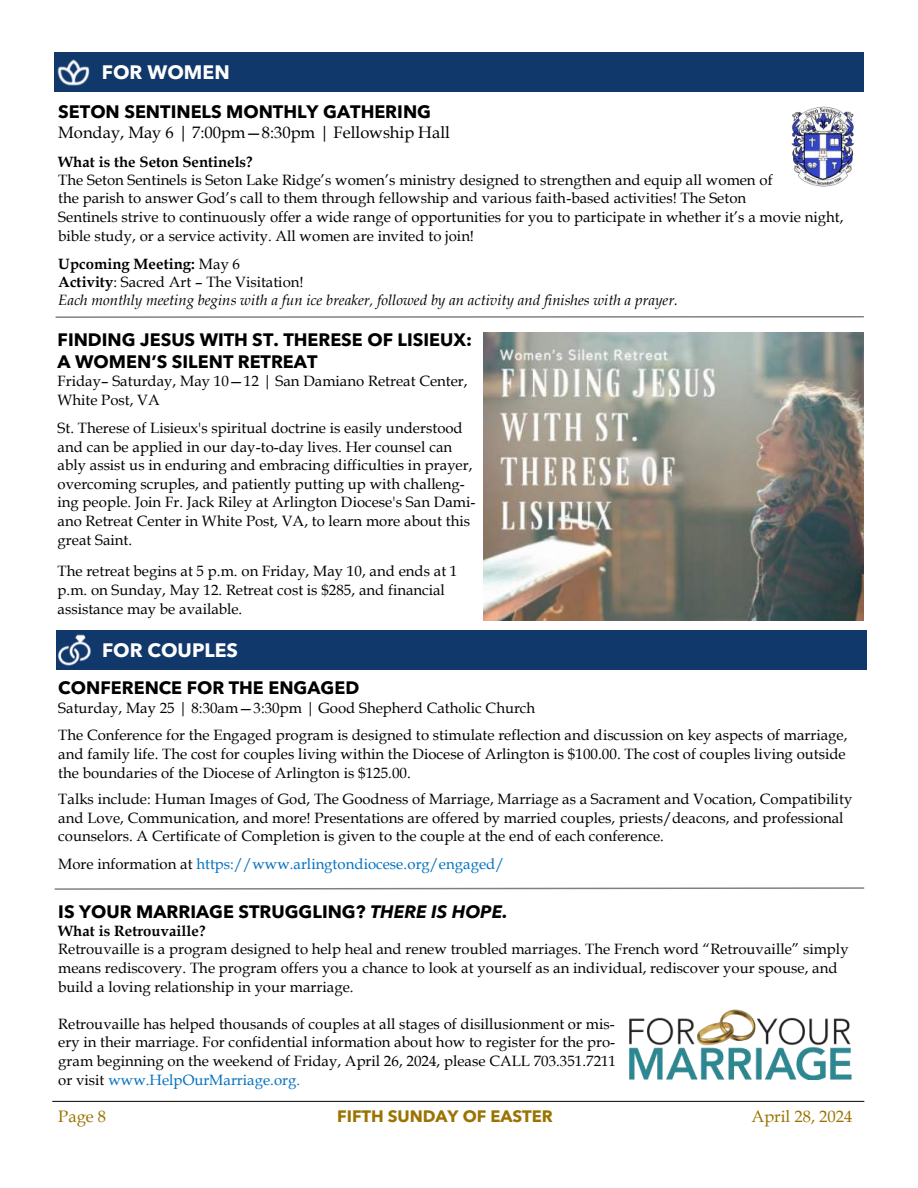
<style>
.page{position:relative;width:918px;height:1188px;background:#fff}
.page>*{position:absolute;margin:0;border:0;box-sizing:border-box;transform-origin:0 0}
.t1{font:700 19.5px "Avenir Next LT Pro";color:#fff}
.t2{font:700 18px/21.6px "Avenir Next LT Pro";color:#000}
.t3{font:16.5px "Book Antiqua";color:#000}
.t4{font:700 16.5px "Avenir Next LT Pro";color:#9a7300}
.t5{font:16.5px "Book Antiqua";color:#9a7300}
.t6{font:15px/18.6px "Book Antiqua";color:#000}
.t7{font:italic 15px "Book Antiqua";color:#000}
.t8{font:700 15px "Book Antiqua";color:#000}
.t9{font:15px "Book Antiqua";color:#0070c0}
.s1{font-weight:400}
.s2{font-weight:700}
.s3{color:#000}
.s4{font-style:italic}
.s5{color:#0070c0}
</style>
<div class="page">
<hr style="left:52px;top:1101px;width:812px;height:1px;background:#000">
<div style="left:56px;top:630px;width:810px;height:40px;background:#11386a"></div>
<img style="left:56px;top:631px;width:35px;height:39px;border-radius:50%">
<img style="left:629px;top:1010px;width:222px;height:69px">
<svg style="left:54px;top:887px;width:811px;height:3px"></svg>
<div style="left:54px;top:53px;width:810px;height:39px;background:#11386a"></div>
<img style="left:57px;top:59px;width:33px;height:27px">
<img style="left:791px;top:106px;width:64px;height:81px">
<img style="left:484px;top:333px;width:380px;height:288px">
<hr style="left:56px;top:316px;width:808px;height:2px;background:#000;opacity:.5">
<p class="t1" style="left:102px;top:61px;width:129px">FOR WOMEN</p>
<p class="t2" style="left:58px;top:101px;width:374px">SETON SENTINELS MONTHLY GATHERING</p>
<p class="t3" style="left:58px;top:123px;width:393px">Monday, May 6 | 7:00pm—8:30pm | Fellowship Hall</p>
<p class="t8" style="left:58px;top:153px;width:196px">What is the Seton Sentinels?</p>
<p class="t6" style="left:58px;top:171px;width:787px">The Seton Sentinels is Seton Lake Ridge’s women’s ministry designed to strengthen and equip all women of<br>the parish to answer God’s call to them through fellowship and various faith-based activities! The Seton<br>Sentinels strive to continuously offer a wide range of opportunities for you to participate in whether it’s a movie night, bible study, or a service activity. All women are invited to join!</p>
<p class="t8" style="left:58px;top:255px;width:183px">Upcoming Meeting: <span class="s1">May 6</span></p>
<p class="t6" style="left:58px;top:273px;width:247px"><span class="s2">Activity</span>: Sacred Art – The Visitation!</p>
<p class="t7" style="left:58px;top:291px;width:621px">Each monthly meeting begins with a fun ice breaker, followed by an activity and finishes with a prayer.</p>
<p class="t2" style="left:58px;top:329px;width:416px">FINDING JESUS WITH ST. THERESE OF LISIEUX:<br>A WOMEN’S SILENT RETREAT</p>
<p class="t6" style="left:58px;top:372px;width:411px">Friday– Saturday, May 10—12 | San Damiano Retreat Center,<br>White Post, VA</p>
<p class="t6" style="left:58px;top:419px;width:419px">St. Therese of Lisieux's spiritual doctrine is easily understood and can be applied in our day-to-day lives. Her counsel can ably assist us in enduring and embracing difficulties in prayer, overcoming scruples, and patiently putting up with challeng&shy;ing people. Join Fr. Jack Riley at Arlington Diocese's San Dami&shy;ano Retreat Center in White Post, VA, to learn more about this great Saint.</p>
<p class="t6" style="left:58px;top:562px;width:401px">The retreat begins at 5 p.m. on Friday, May 10, and ends at 1 p.m. on Sunday, May 12. Retreat cost is $285, and financial assistance may be available.</p>
<p class="t1" style="left:102px;top:638px;width:138px">FOR COUPLES</p>
<p class="t2" style="left:58px;top:677px;width:302px">CONFERENCE FOR THE ENGAGED</p>
<p class="t6" style="left:58px;top:698px;width:478px">Saturday, May 25 | 8:30am—3:30pm | Good Shepherd Catholic Church</p>
<p class="t6" style="left:58px;top:726px;width:791px;text-align:justify">The Conference for the Engaged program is designed to stimulate reflection and discussion on key aspects of marriage, and family life. The cost for couples living within the Diocese of Arlington is $100.00. The cost of couples living outside the boundaries of the Diocese of Arlington is $125.00.</p>
<p class="t6" style="left:58px;top:790px;width:796px">Talks include: Human Images of God, The Goodness of Marriage, Marriage as a Sacrament and Vocation, Compatibility and Love, Communication, and more! Presentations are offered by married couples, priests/deacons, and professional counselors. A Certificate of Completion is given to the couple at the end of each conference.</p>
<p class="t9" style="left:58px;top:855px;width:448px"><span class="s3">More information at</span> https://www.arlingtondiocese.org/engaged/</p>
<p class="t2" style="left:58px;top:900px;width:451px">IS YOUR MARRIAGE STRUGGLING? <span class="s4">THERE IS HOPE.</span></p>
<p class="t8" style="left:58px;top:922px;width:149px">What is Retrouvaille?</p>
<p class="t6" style="left:58px;top:940px;width:792px">Retrouvaille is a program designed to help heal and renew troubled marriages. The French word “Retrouvaille” simply means rediscovery. The program offers you a chance to look at yourself as an individual, rediscover your spouse, and build a loving relationship in your marriage.</p>
<p class="t6" style="left:58px;top:1015px;width:559px;text-align:justify">Retrouvaille has helped thousands of couples at all stages of disillusionment or mis&shy;ery in their marriage. For confidential information about how to register for the pro&shy;gram beginning on the weekend of Friday, April 26, 2024, please CALL 703.351.7211 or visit <span class="s5">www.HelpOurMarriage.org.</span></p>
<p class="t5" style="left:58px;top:1107px;width:49px">Page 8</p>
<p class="t4" style="left:337px;top:1106px;width:217px">FIFTH SUNDAY OF EASTER</p>
<p class="t5" style="left:751px;top:1107px;width:102px">April 28, 2024</p>
</div>
